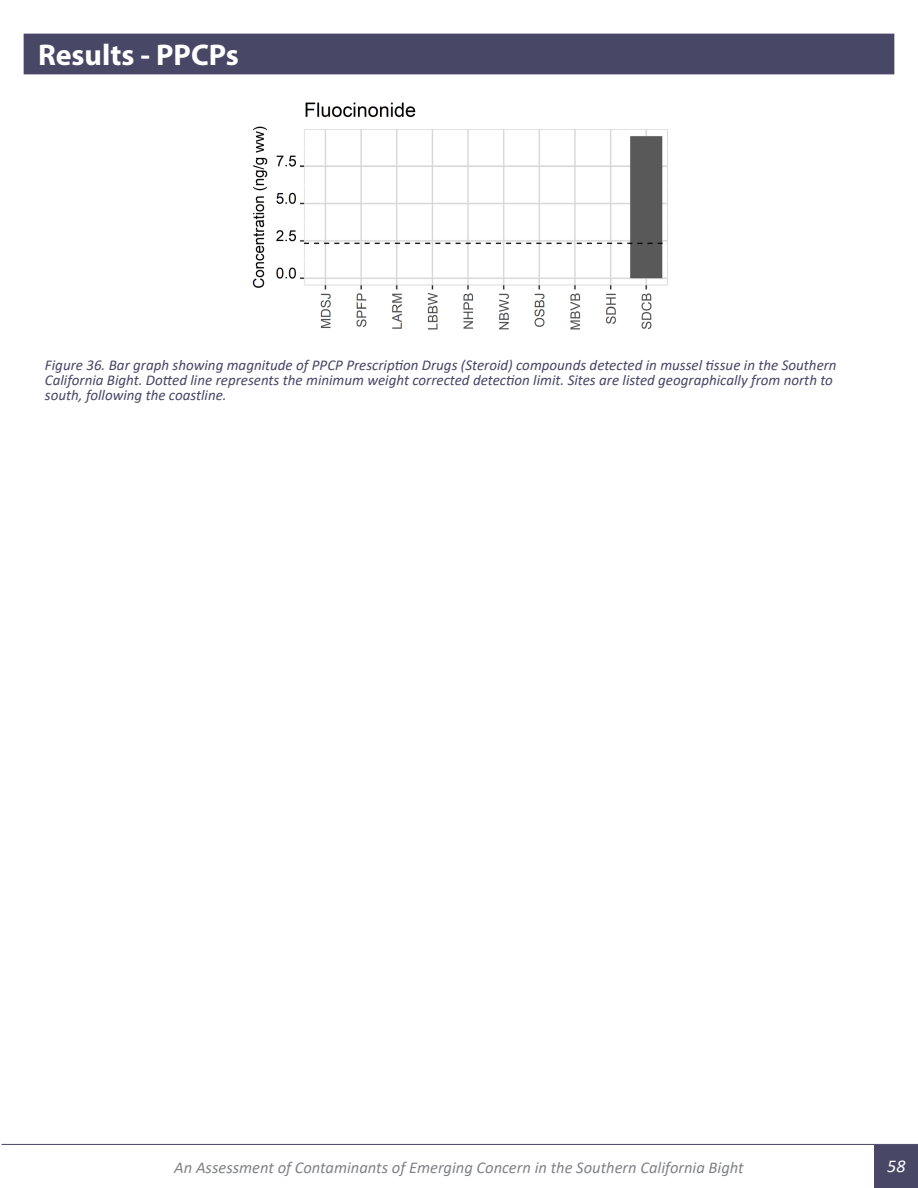
<style>
.page{position:relative;width:918px;height:1188px;background:#fff}
.page>*{position:absolute;margin:0;border:0;box-sizing:border-box;transform-origin:0 0}
.t1{font:700 30px "Myriad Pro";color:#fff}
.t2{font:italic 18px "Calibri";color:#fff}
.t3{font:italic 16.5px "Calibri";color:#808285}
.Figure_Caption{font:italic 15px/15px "Calibri";color:#484566}
</style>
<div class="page">
<div style="left:875px;top:1145px;width:43px;height:43px;background:#494766"></div>
<hr style="left:2px;top:1144px;width:916px;height:1px;background:#484566">
<div style="left:24px;top:34px;width:870px;height:40px;background:#494766"></div>
<img style="left:252px;top:102px;width:416px;height:228px">
<h1 class="t1" style="left:38px;top:36px;width:202px">Results - PPCPs</h1>
<p class="Figure_Caption" style="left:45px;top:357px;width:793px">Figure 36. Bar graph showing magnitude of PPCP Prescription Drugs (Steroid) compounds detected in mussel tissue in the Southern<br>California Bight. Dotted line represents the minimum weight corrected detection limit. Sites are listed geographically from north to south, following the coastline.</p>
<p class="t3" style="left:174px;top:1156px;width:571px">An Assessment of Contaminants of Emerging Concern in the Southern California Bight</p>
<p class="t2" style="left:887px;top:1154px;width:20px">58</p>
</div>
